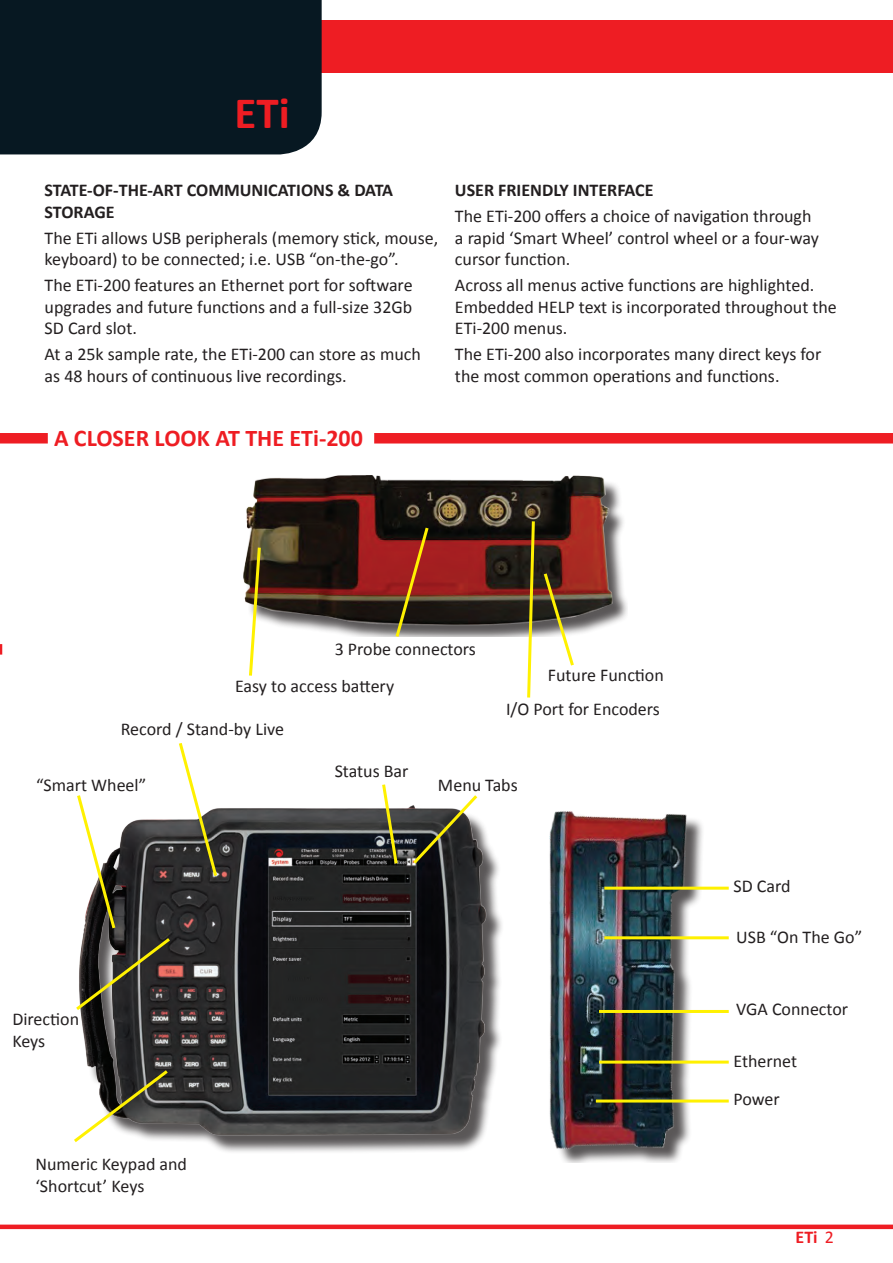
<style>
.page{position:relative;width:893px;height:1263px;background:#fff}
.page>*{position:absolute;margin:0;border:0;box-sizing:border-box;transform-origin:0 0}
.t1{font:700 45px "Calibri";color:#ee1d23}
.t2{font:700 24px "Calibri";color:#ee1d23}
.t3{font:18px/21.6px "Calibri";color:#231f20}
.t4{font:700 18px/21.6px "Calibri";color:#231f20}
.t5{font:700 18px "Calibri";color:#ee1d23}
.s1{font-weight:400}
</style>
<div class="page">
<div style="left:259px;top:20px;width:634px;height:53px;background:#ee1d23"></div>
<div style="left:0;top:1224px;width:893px;height:5px;background:#ee1d23"></div>
<div style="left:0;top:0;width:322px;height:154px;background:#071822"></div>
<img style="left:80px;top:806px;width:385px;height:346px">
<img style="left:243px;top:475px;width:378px;height:161px">
<svg style="left:247px;top:544px;width:15px;height:132px"></svg>
<svg style="left:393px;top:524px;width:38px;height:113px;background:#763723"></svg>
<svg style="left:526px;top:518px;width:50px;height:180px"></svg>
<img style="left:465px;top:811px;width:264px;height:351px">
<hr style="left:604px;top:887px;width:125px;height:3px;background:#fff101">
<hr style="left:604px;top:936px;width:125px;height:3px;background:#fff101">
<hr style="left:599px;top:1010px;width:130px;height:3px;background:#fff101">
<hr style="left:599px;top:1060px;width:130px;height:3px;background:#fff101">
<hr style="left:596px;top:1099px;width:133px;height:3px;background:#fff101">
<div style="left:0;top:433px;width:48px;height:10px;background:#ee1d23"></div>
<div style="left:374px;top:433px;width:519px;height:10px;background:#ee1d23"></div>
<svg style="left:0;top:644px;width:2px;height:11px"></svg>
<svg style="left:76px;top:743px;width:143px;height:270px"></svg>
<svg style="left:74px;top:1067px;width:97px;height:78px"></svg>
<svg style="left:380px;top:784px;width:20px;height:83px"></svg>
<svg style="left:410px;top:795px;width:70px;height:72px"></svg>
<p class="t1" style="left:234px;top:85px;width:57px">ETi</p>
<p class="t4" style="left:45px;top:180px;width:350px">STATE-OF-THE-ART COMMUNICATIONS &amp; DATA<br>STORAGE</p>
<p class="t3" style="left:45px;top:227px;width:395px">The ETi allows USB peripherals (memory stick, mouse, keyboard) to be connected; i.e. USB “on-the-go”.</p>
<p class="t3" style="left:45px;top:275px;width:369px;text-align:justify">The ETi-200 features an Ethernet port for software upgrades and future functions and a full-size 32Gb SD Card slot.</p>
<p class="t3" style="left:45px;top:344px;width:378px">At a 25k sample rate, the ETi-200 can store as much as 48 hours of continuous live recordings.</p>
<p class="t2" style="left:54px;top:423px;width:310px">A CLOSER LOOK AT THE ETi-200</p>
<p class="t4" style="left:455px;top:180px;width:200px">USER FRIENDLY INTERFACE</p>
<p class="t3" style="left:455px;top:205px;width:365px">The ETi-200 offers a choice of navigation through a rapid ‘Smart Wheel’ control wheel or a four-way cursor function.</p>
<p class="t3" style="left:455px;top:275px;width:383px">Across all menus active functions are highlighted.<br>Embedded HELP text is incorporated throughout the<br>ETi-200 menus.</p>
<p class="t3" style="left:455px;top:344px;width:368px">The ETi-200 also incorporates many direct keys for the most common operations and functions.</p>
<p class="t3" style="left:335px;top:638px;width:143px">3 Probe connectors</p>
<p class="t3" style="left:235px;top:675px;width:161px">Easy to access battery</p>
<p class="t3" style="left:121px;top:719px;width:165px">Record / Stand-by Live</p>
<p class="t3" style="left:548px;top:665px;width:118px">Future Function</p>
<p class="t3" style="left:506px;top:698px;width:155px">I/O Port for Encoders</p>
<p class="t3" style="left:36px;top:774px;width:112px">“Smart Wheel”</p>
<p class="t3" style="left:12px;top:1008px;width:68px">Direction</p>
<p class="t3" style="left:12px;top:1030px;width:34px">Keys</p>
<p class="t3" style="left:35px;top:1153px;width:153px">Numeric Keypad and ‘Shortcut’ Keys</p>
<p class="t3" style="left:335px;top:760px;width:75px">Status Bar</p>
<p class="t3" style="left:438px;top:774px;width:81px">Menu Tabs</p>
<p class="t3" style="left:733px;top:875px;width:59px">SD Card</p>
<p class="t3" style="left:736px;top:926px;width:128px">USB “On The Go”</p>
<p class="t3" style="left:736px;top:999px;width:114px">VGA Connector</p>
<p class="t3" style="left:733px;top:1050px;width:65px">Ethernet</p>
<p class="t3" style="left:733px;top:1088px;width:48px">Power</p>
<p class="t5" style="left:795px;top:1226px;width:40px">ETi <span class="s1">2</span></p>
</div>
